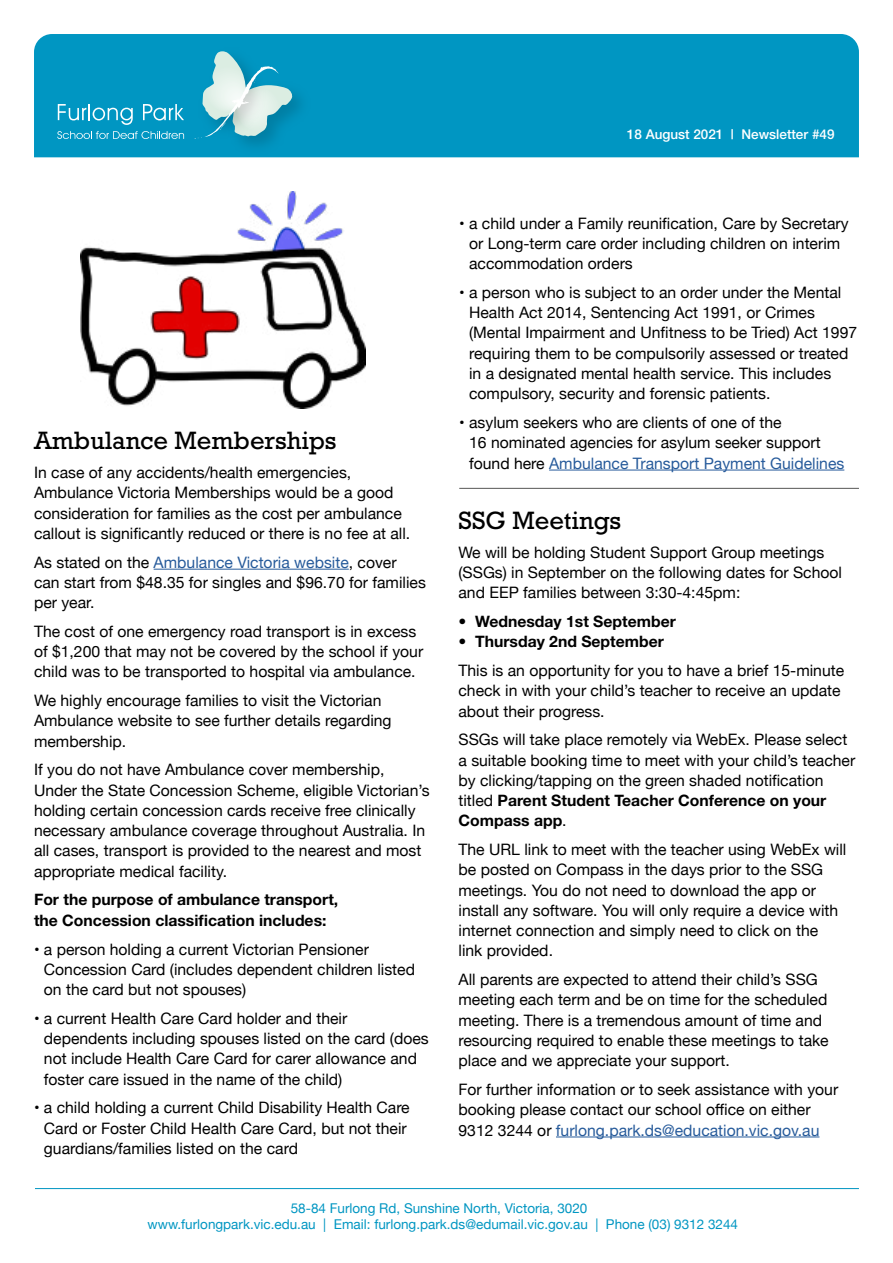
<style>
.page{position:relative;width:893px;height:1263px;background:#fff}
.page>*{position:absolute;margin:0;border:0;box-sizing:border-box;transform-origin:0 0}
.t1{font:25.5px "M Rockwell";color:#000}
.t2{font:15.75px/20.2px "Helvetica Neue";color:#000}
.t3{font:700 15.75px/20.2px "Helvetica Neue";color:#000}
.t4{font:13.5px/16.5px "Helvetica Neue";color:#0096c2;text-align:center}
.t5{font:500 13.5px "Helvetica Neue";color:#fff}
.s1{color:#275b9b}
.s2{font-weight:700}
</style>
<div class="page">
<div style="left:34px;top:34px;width:825px;height:123px;background:#0096c2"></div>
<img style="left:228px;top:81px;width:83px;height:74px">
<img style="left:198px;top:48px;width:67px;height:3px">
<svg style="left:194px;top:51px;width:99px;height:88px;background:#67bccf"></svg>
<svg style="left:58px;top:104px;width:75px;height:21px;background:#35acce"></svg>
<svg style="left:143px;top:104px;width:41px;height:16px"></svg>
<svg style="left:57px;top:131px;width:127px;height:8px"></svg>
<hr style="left:35px;top:1188px;width:824px;height:1px;background:#0096c2">
<hr style="left:549px;top:470px;width:295px;height:1px;background:#275b9b">
<hr style="left:459px;top:488px;width:400px;height:1px;background:#575756">
<hr style="left:154px;top:569px;width:195px;height:1px;background:#275b9b">
<img style="left:81px;top:191px;width:285px;height:218px">
<hr style="left:556px;top:1136px;width:263px;height:1px;background:#275b9b">
<p class="t5" style="left:627px;top:126px;width:209px">18 August 2021 | Newsletter #49</p>
<h1 class="t1" style="left:34px;top:427px;width:304px">Ambulance Memberships</h1>
<p class="t2" style="left:34px;top:463px;width:378px">In case of any accidents/health emergencies, Ambulance Victoria Memberships would be a good consideration for families as the cost per ambulance callout is significantly reduced or there is no fee at all.</p>
<p class="t2" style="left:34px;top:553px;width:393px">As stated on the <span class="s1">Ambulance Victoria website</span>, cover can start from $48.35 for singles and $96.70 for families per year.</p>
<p class="t2" style="left:34px;top:622px;width:391px">The cost of one emergency road transport is in excess of $1,200 that may not be covered by the school if your child was to be transported to hospital via ambulance.</p>
<p class="t2" style="left:34px;top:691px;width:359px">We highly encourage families to visit the Victorian<br>Ambulance website to see further details regarding membership.</p>
<p class="t2" style="left:34px;top:761px;width:397px">If you do not have Ambulance cover membership, Under the State Concession Scheme, eligible Victorian’s holding certain concession cards receive free clinically necessary ambulance coverage throughout Australia. In all cases, transport is provided to the nearest and most appropriate medical facility.</p>
<p class="t3" style="left:34px;top:889px;width:306px">For the purpose of ambulance transport, the Concession classification includes:</p>
<p class="t2" style="left:44px;top:940px;width:373px;text-indent:-10px">• a person holding a current Victorian Pensioner<br>Concession Card (includes dependent children listed on the card but not spouses)</p>
<p class="t2" style="left:44px;top:1009px;width:386px;text-indent:-10px">• a current Health Care Card holder and their dependents including spouses listed on the card (does not include Health Care Card for carer allowance and foster care issued in the name of the child)</p>
<p class="t2" style="left:44px;top:1098px;width:367px;text-indent:-10px">• a child holding a current Child Disability Health Care<br>Card or Foster Child Health Care Card, but not their guardians/families listed on the card</p>
<p class="t2" style="left:469px;top:214px;width:381px;text-indent:-10px">• a child under a Family reunification, Care by Secretary or Long-term care order including children on interim accommodation orders</p>
<p class="t2" style="left:469px;top:283px;width:390px;text-indent:-10px">• a person who is subject to an order under the Mental Health Act 2014, Sentencing Act 1991, or Crimes (Mental Impairment and Unfitness to be Tried) Act 1997 requiring them to be compulsorily assessed or treated in a designated mental health service. This includes compulsory, security and forensic patients.</p>
<p class="t2" style="left:469px;top:413px;width:377px;text-indent:-10px">• asylum seekers who are clients of one of the<br>16 nominated agencies for asylum seeker support found here <span class="s1">Ambulance Transport Payment Guidelines</span></p>
<h1 class="t1" style="left:458px;top:506px;width:164px">SSG Meetings</h1>
<p class="t2" style="left:458px;top:543px;width:385px">We will be holding Student Support Group meetings (SSGs) in September on the following dates for School and EEP families between 3:30-4:45pm:</p>
<p class="t3" style="left:458px;top:611px;width:219px">• Wednesday 1st September</p>
<p class="t3" style="left:458px;top:631px;width:207px">• Thursday 2nd September</p>
<p class="t2" style="left:458px;top:661px;width:387px">This is an opportunity for you to have a brief 15-minute check in with your child’s teacher to receive an update about their progress.</p>
<p class="t2" style="left:458px;top:730px;width:398px">SSGs will take place remotely via WebEx. Please select a suitable booking time to meet with your child’s teacher by clicking/tapping on the green shaded notification titled <span class="s2">Parent Student Teacher Conference on your Compass app</span>.</p>
<p class="t2" style="left:458px;top:840px;width:389px">The URL link to meet with the teacher using WebEx will be posted on Compass in the days prior to the SSG meetings. You do not need to download the app or install any software. You will only require a device with internet connection and simply need to click on the<br>link provided.</p>
<p class="t2" style="left:458px;top:970px;width:372px">All parents are expected to attend their child’s SSG meeting each term and be on time for the scheduled meeting. There is a tremendous amount of time and resourcing required to enable these meetings to take place and we appreciate your support.</p>
<p class="t2" style="left:458px;top:1080px;width:381px">For further information or to seek assistance with your booking please contact our school office on either<br>9312 3244 or <span class="s1">furlong.park.ds@education.vic.gov.au</span></p>
<p class="t4" style="left:148px;top:1200px;width:592px">58-84 Furlong Rd, Sunshine North, Victoria, 3020<br>www.furlongpark.vic.edu.au | Email: furlong.park.ds@edumail.vic.gov.au | Phone (03) 9312 3244</p>
</div>
